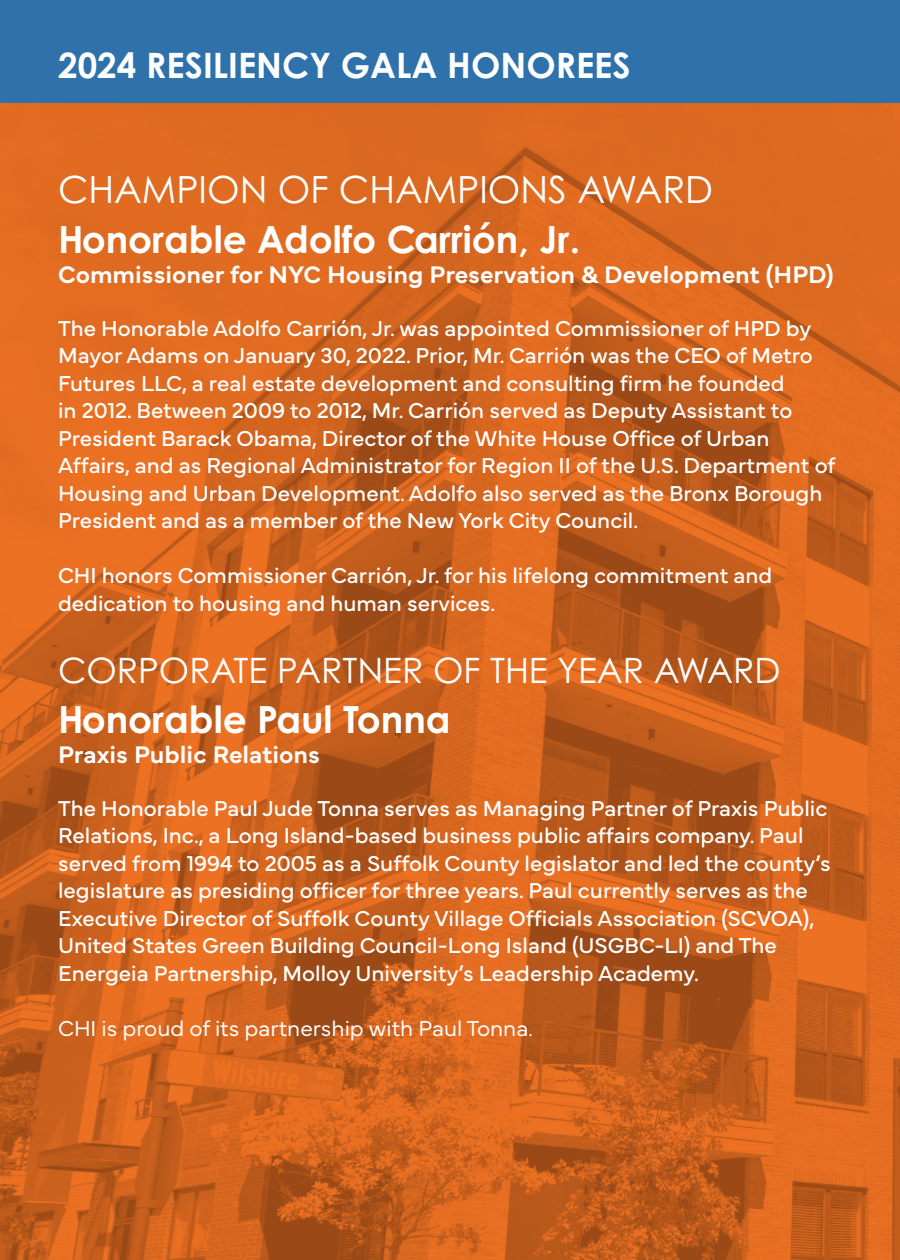
<style>
.page{position:relative;width:900px;height:1260px;background:#fff}
.page>*{position:absolute;margin:0;border:0;box-sizing:border-box;transform-origin:0 0}
.t1{font:700 37.5px "Century Gothic Pro";color:#fff}
.t2{font:37.5px "Century Gothic Pro";color:#fff}
.t3{font:35px "Century Gothic Pro";color:#fff}
.t4{font:700 35px "Century Gothic Pro";color:#fff}
.t5{font:600 25px "Mundial";color:#fff}
.t6{font:22.5px/27.5px "Mundial";color:#fff}
.t7{font:300 22.5px "Mundial";color:#fff}
</style>
<div class="page">
<img style="left:0;top:104px;width:900px;height:1156px">
<div style="left:0;top:0;width:900px;height:103px;background:#2f71aa"></div>
<p class="t4" style="left:58px;top:44px;width:574px">2024 RESILIENCY GALA HONOREES</p>
<p class="t2" style="left:58px;top:167px;width:657px">CHAMPION OF CHAMPIONS AWARD</p>
<p class="t1" style="left:58px;top:216px;width:524px">Honorable Adolfo Carrión, Jr.</p>
<p class="t5" style="left:58px;top:255px;width:777px">Commissioner for NYC Housing Preservation &amp; Development (HPD)</p>
<p class="t6" style="left:58px;top:312px;width:779px">The Honorable Adolfo Carrión, Jr. was appointed Commissioner of HPD by Mayor Adams on January 30, 2022. Prior, Mr. Carrión was the CEO of Metro Futures LLC, a real estate development and consulting firm he founded<br>in 2012. Between 2009 to 2012, Mr. Carrión served as Deputy Assistant to President Barack Obama, Director of the White House Office of Urban Affairs, and as Regional Administrator for Region II of the U.S. Department of Housing and Urban Development. Adolfo also served as the Bronx Borough President and as a member of the New York City Council.</p>
<p class="t6" style="left:58px;top:560px;width:716px">CHI honors Commissioner Carrión, Jr. for his lifelong commitment and dedication to housing and human services.</p>
<p class="t3" style="left:58px;top:649px;width:724px">CORPORATE PARTNER OF THE YEAR AWARD</p>
<p class="t1" style="left:58px;top:696px;width:394px">Honorable Paul Tonna</p>
<p class="t5" style="left:58px;top:735px;width:263px">Praxis Public Relations</p>
<p class="t6" style="left:58px;top:792px;width:774px">The Honorable Paul Jude Tonna serves as Managing Partner of Praxis Public Relations, Inc., a Long Island-based business public affairs company. Paul served from 1994 to 2005 as a Suffolk County legislator and led the county’s legislature as presiding officer for three years. Paul currently serves as the Executive Director of Suffolk County Village Officials Association (SCVOA), United States Green Building Council-Long Island (USGBC-LI) and The Energeia Partnership, Molloy University’s Leadership Academy.</p>
<p class="t7" style="left:58px;top:1010px;width:476px">CHI is proud of its partnership with Paul Tonna.</p>
</div>
